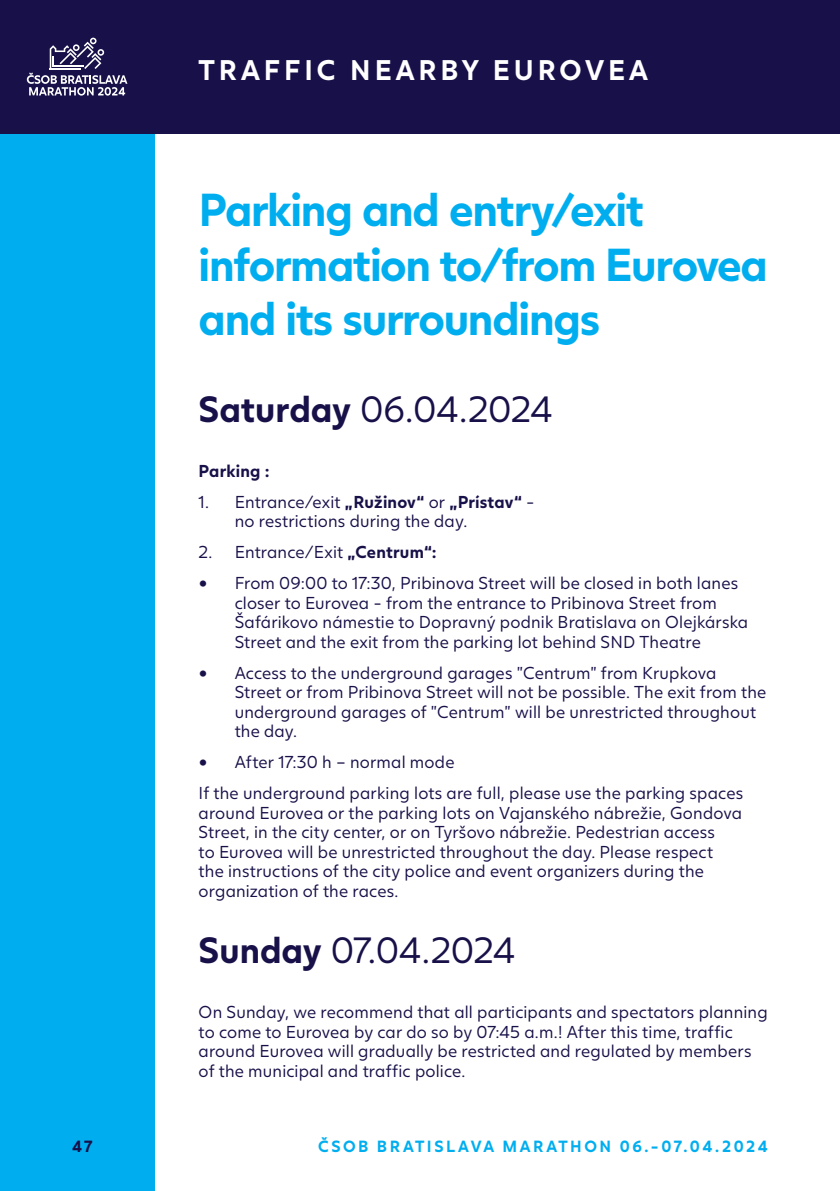
<style>
.page{position:relative;width:840px;height:1191px;background:#fff}
.page>*{position:absolute;margin:0;border:0;box-sizing:border-box;transform-origin:0 0}
.t1{font:700 45.4px/54.6px "Juli Sans";letter-spacing:-.03em;color:#00aeef}
.t2{font:36px "Juli Sans";letter-spacing:-.015em;color:#181149}
.t3{font:700 28px "Juli Sans";letter-spacing:.14em;color:#fff}
.t4{font:17px/19.6px "Juli Sans";letter-spacing:.01em;color:#181149}
.t5{font:700 17px "Juli Sans";letter-spacing:.015em;color:#181149}
.t6{font:700 16px "Juli Sans";letter-spacing:.155em;color:#00aeef}
.t7{font:700 16px "Juli Sans";color:#181149}
.s1{font-weight:700}
.s2{font-family:"Verdana"}
</style>
<div class="page">
<div style="left:0;top:133px;width:154px;height:1058px;background:#00aeef"></div>
<div style="left:0;top:0;width:839px;height:133px;background:#181149"></div>
<svg style="left:27px;top:38px;width:100px;height:58px"></svg>
<h3 class="t3" style="left:198px;top:47px;width:450px">TRAFFIC NEARBY EUROVEA</h3>
<h1 class="t1" style="left:198px;top:177px;width:570px">Parking and entry/exit information to/from Eurovea and its surroundings</h1>
<h2 class="t2" style="left:198px;top:381px;width:355px"><span class="s1">Saturday</span> 06.04.2024</h2>
<p class="t5" style="left:198px;top:457px;width:72px">Parking :</p>
<p class="t4" style="left:234px;top:490px;width:301px;text-indent:-36px">1. Entrance/exit <span class="s1">„Ružinov“</span> or <span class="s1">„Prístav“</span> - no restrictions during the day.</p>
<p class="t4" style="left:198px;top:541px;width:239px">2. Entrance/Exit <span class="s1">„Centrum“:</span></p>
<p class="t4" style="left:234px;top:572px;width:514px;text-indent:-36px"><span class="s2">•</span> From 09:00 to 17:30, Pribinova Street will be closed in both lanes closer to Eurovea - from the entrance to Pribinova Street from Šafárikovo námestie to Dopravný podnik Bratislava on Olejkárska Street and the exit from the parking lot behind SND Theatre</p>
<p class="t4" style="left:234px;top:661px;width:533px;text-indent:-36px"><span class="s2">•</span> Access to the underground garages "Centrum" from Krupkova Street or from Pribinova Street will not be possible. The exit from the underground garages of "Centrum" will be unrestricted throughout the day.</p>
<p class="t4" style="left:198px;top:745px;width:545px;line-height:30.8px"><span class="s2">•</span> After 17:30 h – normal mode<br>If the underground parking lots are full, please use the parking spaces</p>
<p class="t4" style="left:198px;top:801px;width:544px">around Eurovea or the parking lots on Vajanského nábrežie, Gondova Street, in the city center, or on Tyršovo nábrežie. Pedestrian access<br>to Eurovea will be unrestricted throughout the day. Please respect the instructions of the city police and event organizers during the organization of the races.</p>
<h2 class="t2" style="left:198px;top:922px;width:318px"><span class="s1">Sunday</span> 07.04.2024</h2>
<p class="t4" style="left:198px;top:1000px;width:570px">On Sunday, we recommend that all participants and spectators planning to come to Eurovea by car do so by 07:45 a.m.! After this time, traffic around Eurovea will gradually be restricted and regulated by members of the municipal and traffic police.</p>
<p class="t7" style="left:72px;top:1133px;width:22px">47</p>
<p class="t6" style="left:318px;top:1133px;width:451px">ČSOB BRATISLAVA MARATHON 06.-07.04.2024</p>
</div>
